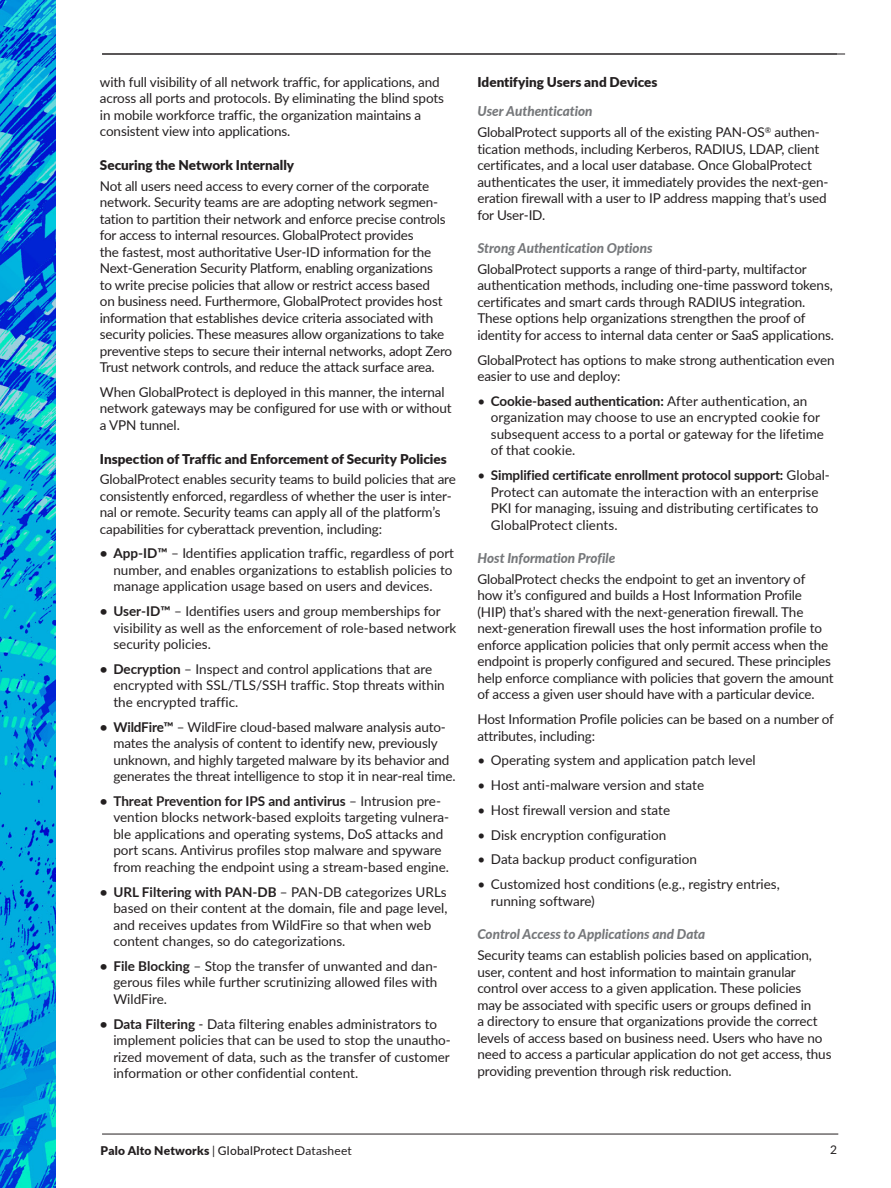
<style>
.page{position:relative;width:891px;height:1188px;background:#fff}
.page>*{position:absolute;margin:0;border:0;box-sizing:border-box;transform-origin:0 0}
.t1{font:13.5px/16.5px "Lato";letter-spacing:-.01em;color:#231f20}
.t2{font:900 13.5px "Lato";color:#231f20}
.t3{font:italic 800 13.5px "Lato";color:#76787b}
.t4{font:900 12px "Lato";letter-spacing:.015em;color:#231f20}
.t5{font:12px "Lato";color:#231f20}
.s1{font-weight:700}
.s2{font-weight:800;font-style:italic;color:#76787b}
.s3{font-weight:400}
.s4{font-weight:500}
</style>
<div class="page">
<hr style="left:102px;top:1134px;width:736px;height:1px;background:#231f20">
<hr style="left:102px;top:54px;width:743px;height:1px;background:#231f20">
<img style="left:0;top:0;width:56px;height:1188px">
<p class="t1" style="left:100px;top:73px;width:346px">with full visibility of all network traffic, for applications, and across all ports and protocols. By eliminating the blind spots in mobile workforce traffic, the organization maintains a consistent view into applications.</p>
<p class="t2" style="left:100px;top:155px;width:196px">Securing the Network Internally</p>
<p class="t1" style="left:100px;top:177px;width:354px">Not all users need access to every corner of the corporate network. Security teams are are adopting network segmen&shy;tation to partition their network and enforce precise controls for access to internal resources. GlobalProtect provides<br>the fastest, most authoritative User-ID information for the Next-Generation Security Platform, enabling organizations<br>to write precise policies that allow or restrict access based<br>on business need. Furthermore, GlobalProtect provides host information that establishes device criteria associated with security policies. These measures allow organizations to take preventive steps to secure their internal networks, adopt Zero Trust network controls, and reduce the attack surface area.</p>
<p class="t1" style="left:100px;top:383px;width:353px">When GlobalProtect is deployed in this manner, the internal network gateways may be configured for use with or without a VPN tunnel.</p>
<p class="t2" style="left:100px;top:449px;width:348px">Inspection of Traffic and Enforcement of Security Policies</p>
<p class="t1" style="left:100px;top:471px;width:357px">GlobalProtect enables security teams to build policies that are consistently enforced, regardless of whether the user is inter&shy;nal or remote. Security teams can apply all of the platform’s capabilities for cyberattack prevention, including:</p>
<p class="t1" style="left:113px;top:545px;width:342px;text-align:justify;text-indent:-14px"><span class="s1">• App-ID™</span> – Identifies application traffic, regardless of port number, and enables organizations to establish policies to manage application usage based on users and devices.</p>
<p class="t1" style="left:113px;top:602px;width:345px;text-indent:-14px"><span class="s1">• User-ID™</span> – Identifies users and group memberships for visibility as well as the enforcement of role-based network security policies.</p>
<p class="t1" style="left:113px;top:660px;width:333px;text-indent:-14px"><span class="s1">• Decryption</span> – Inspect and control applications that are encrypted with SSL/TLS/SSH traffic. Stop threats within the encrypted traffic.</p>
<p class="t1" style="left:113px;top:718px;width:344px;text-indent:-14px"><span class="s1">• WildFire™</span> – WildFire cloud-based malware analysis auto&shy;mates the analysis of content to identify new, previously unknown, and highly targeted malware by its behavior and generates the threat intelligence to stop it in near-real time.</p>
<p class="t1" style="left:113px;top:792px;width:337px;text-indent:-14px"><span class="s1">• Threat Prevention for IPS and antivirus</span> – Intrusion pre&shy;vention blocks network-based exploits targeting vulnera&shy;ble applications and operating systems, DoS attacks and port scans. Antivirus profiles stop malware and spyware from reaching the endpoint using a stream-based engine.</p>
<p class="t1" style="left:113px;top:883px;width:336px;text-indent:-14px"><span class="s1">• URL Filtering with PAN-DB</span> – PAN-DB categorizes URLs based on their content at the domain, file and page level, and receives updates from WildFire so that when web content changes, so do categorizations.</p>
<p class="t1" style="left:113px;top:957px;width:326px;text-align:justify;text-indent:-14px"><span class="s1">• File Blocking</span> – Stop the transfer of unwanted and dan&shy;gerous files while further scrutinizing allowed files with WildFire.</p>
<p class="t1" style="left:113px;top:1015px;width:339px;text-indent:-14px"><span class="s1">• Data Filtering</span> - Data filtering enables administrators to implement policies that can be used to stop the unautho&shy;rized movement of data, such as the transfer of customer information or other confidential content.</p>
<p class="t2" style="left:477px;top:72px;width:182px">Identifying Users and Devices</p>
<p class="t1" style="left:477px;top:100px;width:344px;line-height:20.7px"><span class="s2">User Authentication<br></span>GlobalProtect supports all of the existing PAN-OS<sup>®</sup> authen-</p>
<p class="t1" style="left:477px;top:140px;width:353px">tication methods, including Kerberos, RADIUS, LDAP, client certificates, and a local user database. Once GlobalProtect authenticates the user, it immediately provides the next-gen&shy;eration firewall with a user to IP address mapping that’s used for User-ID.</p>
<p class="t3" style="left:477px;top:238px;width:177px">Strong Authentication Options</p>
<p class="t1" style="left:477px;top:260px;width:358px">GlobalProtect supports a range of third-party, multifactor authentication methods, including one-time password tokens, certificates and smart cards through RADIUS integration.<br>These options help organizations strengthen the proof of identity for access to internal data center or SaaS applications.</p>
<p class="t1" style="left:477px;top:351px;width:359px">GlobalProtect has options to make strong authentication even easier to use and deploy:</p>
<p class="t1" style="left:491px;top:392px;width:335px;text-indent:-14px">• <span class="s1">Cookie-based authentication:</span> After authentication, an organization may choose to use an encrypted cookie for subsequent access to a portal or gateway for the lifetime of that cookie.</p>
<p class="t1" style="left:491px;top:466px;width:340px;text-indent:-14px">• <span class="s1">Simplified certificate enrollment protocol support:</span> Global-Protect can automate the interaction with an enterprise PKI for managing, issuing and distributing certificates to GlobalProtect clients.</p>
<p class="t3" style="left:477px;top:548px;width:140px">Host Information Profile</p>
<p class="t1" style="left:477px;top:570px;width:358px">GlobalProtect checks the endpoint to get an inventory of how it’s configured and builds a Host Information Profile (HIP) that’s shared with the next-generation firewall. The next-generation firewall uses the host information profile to enforce application policies that only permit access when the endpoint is properly configured and secured. These principles help enforce compliance with policies that govern the amount of access a given user should have with a particular device.</p>
<p class="t1" style="left:477px;top:710px;width:358px">Host Information Profile policies can be based on a number of attributes, including:</p>
<p class="t1" style="left:477px;top:752px;width:280px">• Operating system and application patch level</p>
<p class="t1" style="left:477px;top:776px;width:228px">• Host anti-malware version and state</p>
<p class="t1" style="left:477px;top:801px;width:194px">• Host firewall version and state</p>
<p class="t1" style="left:477px;top:826px;width:190px">• Disk encryption configuration</p>
<p class="t1" style="left:477px;top:851px;width:221px">• Data backup product configuration</p>
<p class="t1" style="left:491px;top:875px;width:290px;text-indent:-14px">• Customized host conditions (e.g., registry entries, running software)</p>
<p class="t3" style="left:477px;top:925px;width:229px">Control Access to Applications and Data</p>
<p class="t1" style="left:477px;top:946px;width:356px">Security teams can establish policies based on application, user, content and host information to maintain granular control over access to a given application. These policies<br>may be associated with specific users or groups defined in<br>a directory to ensure that organizations provide the correct levels of access based on business need. Users who have no need to access a particular application do not get access, thus providing prevention through risk reduction.</p>
<p class="t4" style="left:101px;top:1141px;width:253px">Palo Alto Networks <span class="s3">|</span> <span class="s4">GlobalProtect</span> <span class="s3">Datasheet</span></p>
<p class="t5" style="left:830px;top:1141px;width:8px">2</p>
</div>
